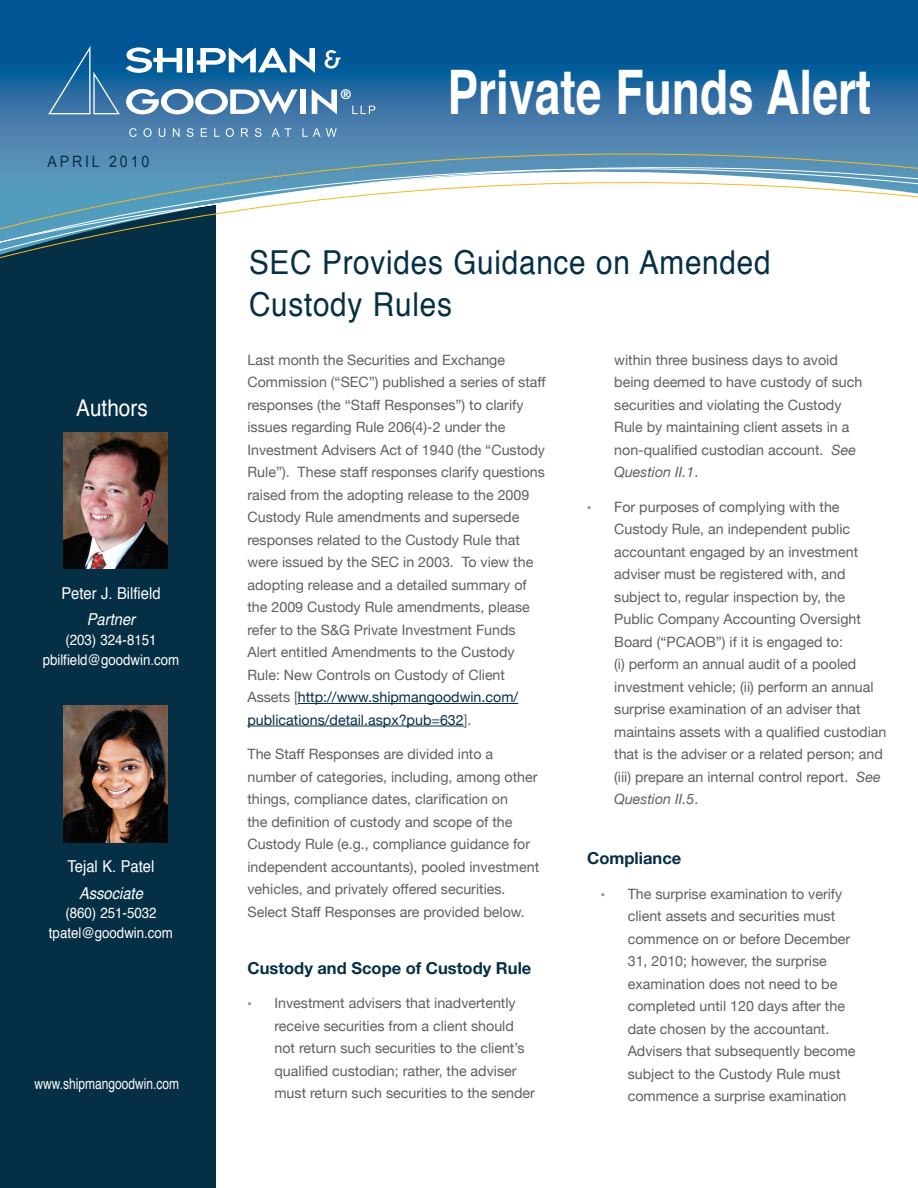
<style>
.page{position:relative;width:918px;height:1188px;background:#fff}
.page>*{position:absolute;margin:0;border:0;box-sizing:border-box;transform-origin:0 0}
.t1{font:700 61.5px "Helvetica";color:#fff;scale:.75 1}
.t2{font:33px/42px "Helvetica";letter-spacing:.025em;color:#052f45;scale:.9 1}
.t3{font:22.95px "Helvetica";color:#fff;scale:.9 1}
.t4{font:700 16.5px "Helvetica Neue";color:#052f45}
.t5{font:16.35px "Helvetica";color:#fff;scale:.9 1}
.t6{font:italic 16.35px "Helvetica";color:#fff;scale:.9 1}
.t7{font:15.75px "Arial";letter-spacing:.2em;color:#052f45;scale:.9 1}
.t8{font:15.3px "Insignia";color:#fff}
.t9{font:15px "Helvetica";color:#fff;scale:.8 1}
.t10{font:14.7px/19.6px "Helvetica";color:#fff;text-align:center;scale:.9 1}
.t11{font:14.25px/22.5px "Helvetica Neue";color:#5f5f62}
.s1{color:#052f45}
.s2{font-style:italic}
.s3{font-family:"Arial";font-size:12px;color:#8c8e91}
</style>
<div class="page">
<div style="left:0;top:0;width:216px;height:1188px;background:#052f45"></div>
<svg style="left:0;top:0;width:918px;height:148px;background:#1c659e"></svg>
<svg style="left:0;top:148px;width:918px;height:111px"></svg>
<hr style="left:298px;top:703px;width:220px;height:1px;background:#052f45">
<hr style="left:248px;top:726px;width:216px;height:1px;background:#052f45">
<img style="left:63px;top:432px;width:105px;height:137px">
<svg style="left:126px;top:89px;width:172px;height:25px"></svg>
<div style="left:300px;top:90px;width:6px;height:24px;background:#fff"></div>
<svg style="left:312px;top:89px;width:25px;height:25px"></svg>
<svg style="left:126px;top:47px;width:56px;height:26px"></svg>
<div style="left:187px;top:48px;width:6px;height:24px;background:#fff"></div>
<svg style="left:197px;top:47px;width:118px;height:26px"></svg>
<svg style="left:325px;top:50px;width:16px;height:19px"></svg>
<svg style="left:48px;top:46px;width:72px;height:68px;background:#276ea3"></svg>
<svg style="left:129px;top:128px;width:8px;height:9px"></svg>
<svg style="left:143px;top:128px;width:9px;height:9px"></svg>
<svg style="left:159px;top:128px;width:6px;height:9px"></svg>
<svg style="left:173px;top:128px;width:7px;height:9px"></svg>
<svg style="left:187px;top:128px;width:7px;height:9px"></svg>
<svg style="left:201px;top:128px;width:6px;height:9px"></svg>
<svg style="left:214px;top:128px;width:6px;height:9px"></svg>
<svg style="left:226px;top:128px;width:8px;height:9px"></svg>
<svg style="left:241px;top:128px;width:7px;height:9px"></svg>
<svg style="left:255px;top:128px;width:7px;height:9px"></svg>
<svg style="left:272px;top:128px;width:19px;height:9px"></svg>
<svg style="left:302px;top:128px;width:35px;height:9px"></svg>
<svg style="left:352px;top:106px;width:23px;height:8px"></svg>
<img style="left:63px;top:706px;width:105px;height:136px">
<p class="t7" style="left:47px;top:151px;width:115px">APRIL 2010</p>
<h3 class="t3" style="left:76px;top:390px;width:81px">Authors</h3>
<p class="t5" style="left:61px;top:581px;width:112px">Peter J. Bilfield</p>
<p class="t6" style="left:87px;top:607px;width:55px">Partner</p>
<p class="t10" style="left:43px;top:630px;width:153px">(203) 324-8151 pbilfield@goodwin.com</p>
<p class="t5" style="left:68px;top:854px;width:98px">Tejal K. Patel</p>
<p class="t6" style="left:79px;top:880px;width:73px">Associate</p>
<p class="t10" style="left:49px;top:904px;width:139px">(860) 251-5032 tpatel@goodwin.com</p>
<p class="t9" style="left:34px;top:1072px;width:182px">www.shipmangoodwin.com</p>
<p class="t8" style="left:340px;top:86px;width:14px">®</p>
<h1 class="t1" style="left:448px;top:42px;width:567px">Private Funds Alert</h1>
<h2 class="t2" style="left:249px;top:243px;width:581px">SEC Provides Guidance on Amended<br>Custody Rules</h2>
<p class="t11" style="left:248px;top:348px;width:300px">Last month the Securities and Exchange Commission (“SEC”) published a series of staff responses (the “Staff Responses”) to clarify issues regarding Rule 206(4)-2 under the Investment Advisers Act of 1940 (the “Custody Rule”). These staff responses clarify questions raised from the adopting release to the 2009<br>Custody Rule amendments and supersede responses related to the Custody Rule that were issued by the SEC in 2003. To view the adopting release and a detailed summary of the 2009 Custody Rule amendments, please refer to the S&amp;G Private Investment Funds Alert entitled Amendments to the Custody Rule: New Controls on Custody of Client Assets [<span class="s1">http://www.shipmangoodwin.com/ publications/detail.aspx?pub=632</span>].</p>
<p class="t11" style="left:248px;top:743px;width:293px">The Staff Responses are divided into a number of categories, including, among other things, compliance dates, clarification on<br>the definition of custody and scope of the Custody Rule (e.g., compliance guidance for independent accountants), pooled investment vehicles, and privately offered securities.<br>Select Staff Responses are provided below.</p>
<p class="t11" style="left:614px;top:348px;width:250px">within three business days to avoid being deemed to have custody of such securities and violating the Custody Rule by maintaining client assets in a non-qualified custodian account. <span class="s2">See Question II.1</span>.</p>
<p class="t11" style="left:614px;top:495px;width:274px;text-indent:-27px"><span class="s3">•</span> For purposes of complying with the Custody Rule, an independent public accountant engaged by an investment adviser must be registered with, and subject to, regular inspection by, the Public Company Accounting Oversight Board (“PCAOB”) if it is engaged to:<br>(i) perform an annual audit of a pooled investment vehicle; (ii) perform an annual surprise examination of an adviser that maintains assets with a qualified custodian that is the adviser or a related person; and (iii) prepare an internal control report. <span class="s2">See Question II.5</span>.</p>
<p class="t4" style="left:587px;top:848px;width:96px">Compliance</p>
<p class="t11" style="left:628px;top:882px;width:229px;text-indent:-27px"><span class="s3">•</span> The surprise examination to verify client assets and securities must commence on or before December<br>31, 2010; however, the surprise examination does not need to be completed until 120 days after the date chosen by the accountant.<br>Advisers that subsequently become subject to the Custody Rule must commence a surprise examination</p>
<p class="t4" style="left:248px;top:957px;width:285px">Custody and Scope of Custody Rule</p>
<p class="t11" style="left:274px;top:992px;width:262px;text-indent:-27px"><span class="s3">•</span> Investment advisers that inadvertently receive securities from a client should not return such securities to the client’s qualified custodian; rather, the adviser must return such securities to the sender</p>
</div>
